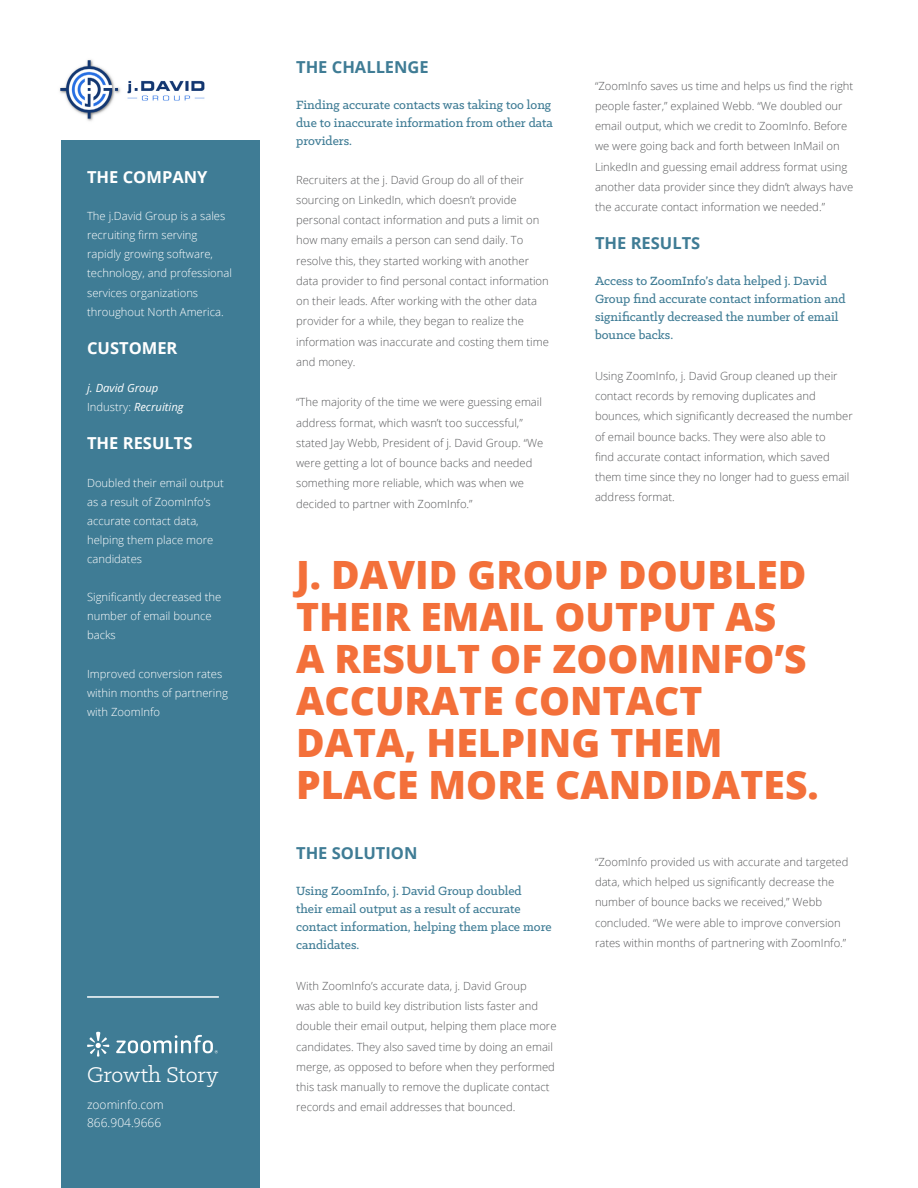
<style>
.page{position:relative;width:918px;height:1188px;background:#fff}
.page>*{position:absolute;margin:0;border:0;box-sizing:border-box;transform-origin:0 0}
.t1{font:800 39px/42px "Open Sans";color:#f3703a}
.t2{font:24px "Klinic Slab";color:#fff}
.t3{font:700 16.5px "Open Sans";color:#3f7c95}
.t4{font:700 16.5px "Open Sans";color:#fff}
.t5{font:500 13.5px/18px "Klinic Slab";color:#3f7c95}
.t6{font:300 12px/18px "Open Sans";color:#fff}
.t7{font:300 11.25px/20.2px "Open Sans";color:#58595b}
.t8{font:300 11.25px/19px "Open Sans";color:#fff}
.t9{font:italic 11.25px/19px "Open Sans";color:#fff}
.s1{font-weight:300;font-style:normal}
</style>
<div class="page">
<div style="left:61px;top:141px;width:199px;height:1047px;background:#3f7c95"></div>
<hr style="left:87px;top:996px;width:132px;height:2px;background:#fff">
<svg style="left:87px;top:1032px;width:22px;height:25px"></svg>
<svg style="left:116px;top:1035px;width:102px;height:18px"></svg>
<img style="left:59px;top:59px;width:146px;height:62px">
<h3 class="t4" style="left:87px;top:166px;width:122px">THE COMPANY</h3>
<p class="t8" style="left:87px;top:206px;width:146px">The j.David Group is a sales recruiting firm serving rapidly growing software, technology, and professional services organizations throughout North America.</p>
<h3 class="t4" style="left:87px;top:336px;width:92px">CUSTOMER</h3>
<p class="t9" style="left:87px;top:378px;width:98px">j. David Group<br><span class="s1">Industry:</span> Recruiting</p>
<h3 class="t4" style="left:87px;top:431px;width:107px">THE RESULTS</h3>
<p class="t8" style="left:87px;top:473px;width:138px">Doubled their email output as a result of ZoomInfo’s accurate contact data, helping them place more candidates</p>
<p class="t8" style="left:87px;top:587px;width:136px">Significantly decreased the number of email bounce backs</p>
<p class="t8" style="left:87px;top:664px;width:142px">Improved conversion rates within months of partnering with ZoomInfo</p>
<h2 class="t2" style="left:87px;top:1060px;width:133px">Growth Story</h2>
<p class="t6" style="left:87px;top:1096px;width:78px">zoominfo.com<br>866.904.9666</p>
<h3 class="t3" style="left:296px;top:56px;width:134px">THE CHALLENGE</h3>
<p class="t5" style="left:296px;top:96px;width:258px">Finding accurate contacts was taking too long due to inaccurate information from other data providers.</p>
<p class="t7" style="left:296px;top:169px;width:254px">Recruiters at the j. David Group do all of their sourcing on LinkedIn, which doesn’t provide personal contact information and puts a limit on how many emails a person can send daily. To resolve this, they started working with another data provider to find personal contact information on their leads. After working with the other data provider for a while, they began to realize the information was inaccurate and costing them time and money.</p>
<p class="t7" style="left:296px;top:392px;width:249px">“The majority of the time we were guessing email address format, which wasn’t too successful,” stated Jay Webb, President of j. David Group. “We were getting a lot of bounce backs and needed something more reliable, which was when we decided to partner with ZoomInfo.”</p>
<p class="t7" style="left:595px;top:75px;width:260px">“ZoomInfo saves us time and helps us find the right people faster,” explained Webb. “We doubled our email output, which we credit to ZoomInfo. Before we were going back and forth between InMail on LinkedIn and guessing email address format using another data provider since they didn’t always have the accurate contact information we needed.”</p>
<h3 class="t3" style="left:595px;top:232px;width:107px">THE RESULTS</h3>
<p class="t5" style="left:595px;top:272px;width:252px">Access to ZoomInfo’s data helped j. David Group find accurate contact information and significantly decreased the number of email bounce backs.</p>
<p class="t7" style="left:595px;top:365px;width:259px">Using ZoomInfo, j. David Group cleaned up their contact records by removing duplicates and bounces, which significantly decreased the number of email bounce backs. They were also able to<br>find accurate contact information, which saved them time since they no longer had to guess email address format.</p>
<h1 class="t1" style="left:296px;top:551px;width:524px">J. DAVID GROUP DOUBLED<br>THEIR EMAIL OUTPUT AS<br>A RESULT OF ZOOMINFO’S<br>ACCURATE CONTACT<br>DATA, HELPING THEM<br>PLACE MORE CANDIDATES.</h1>
<h3 class="t3" style="left:296px;top:842px;width:120px">THE SOLUTION</h3>
<p class="t5" style="left:296px;top:882px;width:257px">Using ZoomInfo, j. David Group doubled their email output as a result of accurate contact information, helping them place more candidates.</p>
<p class="t7" style="left:296px;top:975px;width:262px">With ZoomInfo’s accurate data, j. David Group<br>was able to build key distribution lists faster and double their email output, helping them place more candidates. They also saved time by doing an email merge, as opposed to before when they performed this task manually to remove the duplicate contact records and email addresses that bounced.</p>
<p class="t7" style="left:595px;top:851px;width:255px">“ZoomInfo provided us with accurate and targeted data, which helped us significantly decrease the number of bounce backs we received,” Webb concluded. “We were able to improve conversion rates within months of partnering with ZoomInfo.”</p>
</div>
